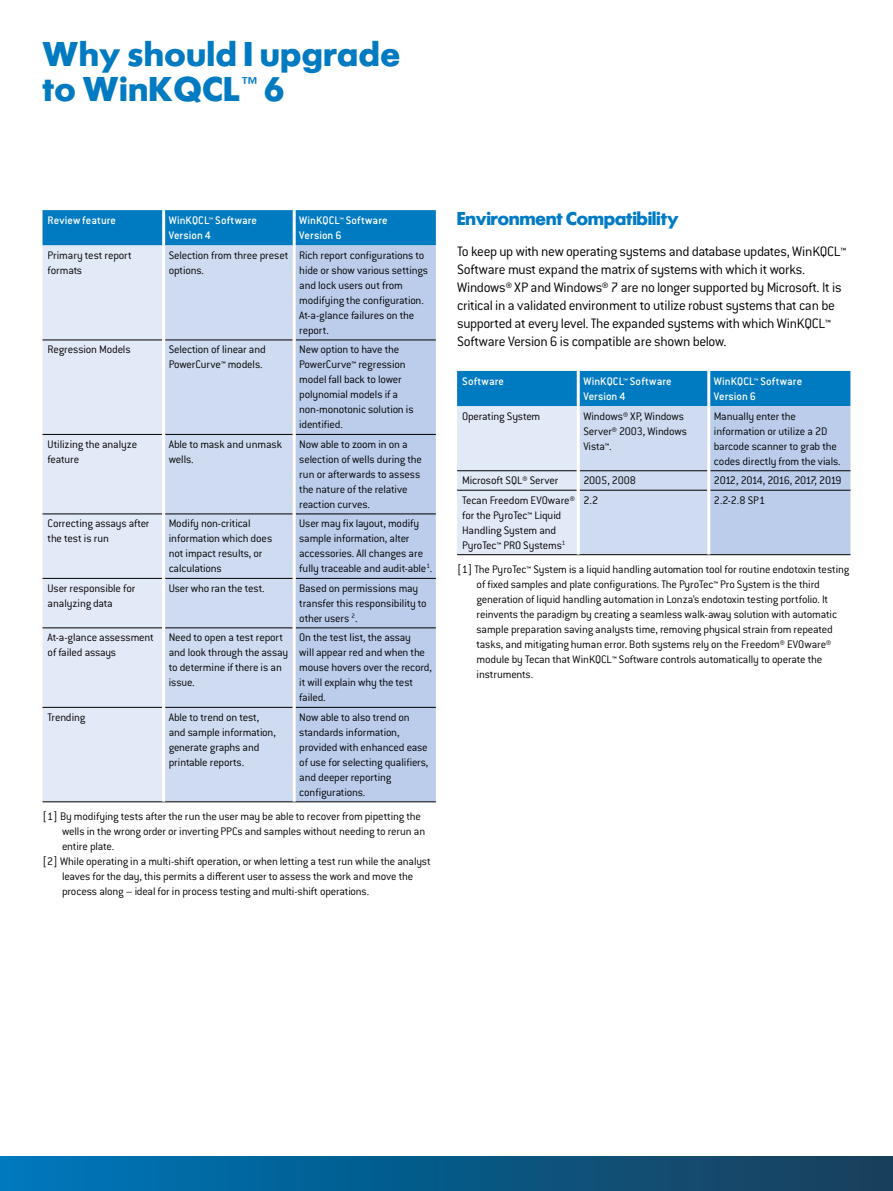
<style>
.page{position:relative;width:893px;height:1191px;background:#fff}
.page>*{position:absolute;margin:0;border:0;box-sizing:border-box;transform-origin:0 0}
.t1{font:700 36px/34.2px "Futura SH";letter-spacing:.04em;color:#007ac0}
.t2{font:700 19.5px "Futura SH";letter-spacing:.01em;color:#007bc4}
.t3{font:300 15px/18px "Conduit ITC Std";letter-spacing:-.025em;color:#000}
.t4{font:300 12px/15px "Conduit ITC Std";letter-spacing:-.015em;color:#000}
.t5{font:500 12px/15px "Conduit ITC Std";letter-spacing:.01em;color:#fff}
.t6{font:300 12px "Conduit ITC Std";letter-spacing:-.065em;color:#000}
</style>
<div class="page">
<div style="left:0;top:1157px;width:893px;height:34px;background:linear-gradient(to right,#07b,#183e58)"></div>
<div style="left:43px;top:210px;width:393px;height:35px;background:#007ac0"></div>
<div style="left:43px;top:245px;width:119px;height:556px;background:#e2e9f7"></div>
<div style="left:165px;top:245px;width:128px;height:556px;background:#cfdbf1"></div>
<div style="left:296px;top:245px;width:140px;height:556px;background:#bbcdeb"></div>
<hr style="left:43px;top:340px;width:119px;height:1px;background:#000">
<hr style="left:165px;top:340px;width:128px;height:1px;background:#000">
<hr style="left:296px;top:340px;width:140px;height:1px;background:#000">
<hr style="left:43px;top:434px;width:119px;height:1px;background:#000">
<hr style="left:165px;top:434px;width:128px;height:1px;background:#000">
<hr style="left:296px;top:434px;width:140px;height:1px;background:#000">
<hr style="left:43px;top:513px;width:119px;height:1px;background:#000">
<hr style="left:165px;top:513px;width:128px;height:1px;background:#000">
<hr style="left:296px;top:513px;width:140px;height:1px;background:#000">
<hr style="left:43px;top:578px;width:119px;height:1px;background:#000">
<hr style="left:165px;top:578px;width:128px;height:1px;background:#000">
<hr style="left:296px;top:578px;width:140px;height:1px;background:#000">
<hr style="left:43px;top:627px;width:119px;height:1px;background:#000">
<hr style="left:165px;top:627px;width:128px;height:1px;background:#000">
<hr style="left:296px;top:627px;width:140px;height:1px;background:#000">
<hr style="left:43px;top:707px;width:119px;height:1px;background:#000">
<hr style="left:165px;top:707px;width:128px;height:1px;background:#000">
<hr style="left:296px;top:707px;width:140px;height:1px;background:#000">
<hr style="left:43px;top:801px;width:121px;height:1px;background:#000">
<hr style="left:164px;top:801px;width:130px;height:1px;background:#000">
<hr style="left:294px;top:801px;width:142px;height:1px;background:#000">
<hr style="left:162px;top:210px;width:3px;height:35px;background:#fff">
<hr style="left:293px;top:210px;width:3px;height:35px;background:#fff">
<svg style="left:457px;top:371px;width:393px;height:183px;background:#a5c7e6"></svg>
<hr style="left:457px;top:470px;width:120px;height:1px;background:#000">
<hr style="left:580px;top:470px;width:127px;height:1px;background:#000">
<hr style="left:710px;top:470px;width:140px;height:1px;background:#000">
<hr style="left:457px;top:490px;width:120px;height:1px;background:#000">
<hr style="left:580px;top:490px;width:127px;height:1px;background:#000">
<hr style="left:710px;top:490px;width:140px;height:1px;background:#000">
<hr style="left:457px;top:554px;width:121px;height:1px;background:#000">
<hr style="left:578px;top:554px;width:131px;height:1px;background:#000">
<hr style="left:709px;top:554px;width:141px;height:1px;background:#000">
<hr style="left:577px;top:371px;width:3px;height:35px;background:#fff">
<hr style="left:707px;top:371px;width:3px;height:35px;background:#fff">
<hr style="left:577px;top:406px;width:3px;height:65px;background:#fff">
<hr style="left:707px;top:406px;width:3px;height:65px;background:#fff">
<hr style="left:577px;top:471px;width:3px;height:19px;background:#fff">
<hr style="left:707px;top:471px;width:3px;height:19px;background:#fff">
<hr style="left:577px;top:490px;width:3px;height:64px;background:#fff">
<hr style="left:707px;top:490px;width:3px;height:64px;background:#fff">
<h1 class="t1" style="left:43px;top:38px;width:359px">Why should I upgrade to WinKQCL<sup>™</sup> 6</h1>
<p class="t5" style="left:48px;top:212px;width:70px">Review feature</p>
<p class="t5" style="left:169px;top:212px;width:90px">WinKQCL™ Software<br>Version 4</p>
<p class="t5" style="left:299px;top:212px;width:90px">WinKQCL™ Software<br>Version 6</p>
<p class="t4" style="left:48px;top:247px;width:86px">Primary test report formats</p>
<p class="t4" style="left:169px;top:247px;width:121px">Selection from three preset options.</p>
<p class="t4" style="left:299px;top:247px;width:130px">Rich report configurations to hide or show various settings and lock users out from modifying the configuration.<br>At-a-glance failures on the report.</p>
<p class="t4" style="left:48px;top:342px;width:85px">Regression Models</p>
<p class="t4" style="left:169px;top:342px;width:99px">Selection of linear and<br>PowerCurve™ models.</p>
<p class="t4" style="left:299px;top:342px;width:116px">New option to have the<br>PowerCurve™ regression model fall back to lower polynomial models if a non-monotonic solution is identified.</p>
<p class="t4" style="left:48px;top:436px;width:91px">Utilizing the analyze feature</p>
<p class="t4" style="left:169px;top:436px;width:115px">Able to mask and unmask wells.</p>
<p class="t4" style="left:299px;top:436px;width:124px">Now able to zoom in on a selection of wells during the run or afterwards to assess the nature of the relative reaction curves.</p>
<p class="t4" style="left:48px;top:516px;width:103px">Correcting assays after the test is run</p>
<p class="t4" style="left:169px;top:516px;width:105px">Modify non-critical information which does not impact results, or calculations</p>
<p class="t4" style="left:299px;top:516px;width:135px">User may fix layout, modify sample information, alter accessories. All changes are fully traceable and audit-able<sup>1</sup>.</p>
<p class="t4" style="left:48px;top:580px;width:89px">User responsible for analyzing data</p>
<p class="t4" style="left:169px;top:580px;width:97px">User who ran the test.</p>
<p class="t4" style="left:299px;top:580px;width:129px">Based on permissions may transfer this responsibility to other users <sup>2</sup>.</p>
<p class="t4" style="left:48px;top:630px;width:108px">At-a-glance assessment of failed assays</p>
<p class="t4" style="left:169px;top:630px;width:121px">Need to open a test report and look through the assay to determine if there is an issue.</p>
<p class="t4" style="left:299px;top:630px;width:134px">On the test list, the assay<br>will appear red and when the mouse hovers over the record, it will explain why the test failed.</p>
<p class="t4" style="left:48px;top:709px;width:39px">Trending</p>
<p class="t4" style="left:169px;top:709px;width:109px">Able to trend on test, and sample information, generate graphs and printable reports.</p>
<p class="t4" style="left:299px;top:709px;width:131px">Now able to also trend on standards information, provided with enhanced ease of use for selecting qualifiers, and deeper reporting configurations.</p>
<p class="t4" style="left:43px;top:808px;width:380px">[1] By modifying tests after the run the user may be able to recover from pipetting the</p>
<p class="t4" style="left:62px;top:823px;width:365px">wells in the wrong order or inverting PPCs and samples without needing to rerun an</p>
<p class="t4" style="left:62px;top:838px;width:54px">entire plate.</p>
<p class="t4" style="left:43px;top:853px;width:390px">[2] While operating in a multi-shift operation, or when letting a test run while the analyst</p>
<p class="t4" style="left:62px;top:868px;width:353px">leaves for the day, this permits a different user to assess the work and move the</p>
<p class="t4" style="left:62px;top:883px;width:309px">process along – ideal for in process testing and multi-shift operations.</p>
<h2 class="t2" style="left:457px;top:208px;width:223px">Environment Compatibility</h2>
<p class="t3" style="left:457px;top:242px;width:391px">To keep up with new operating systems and database updates, WinKQCL™ Software must expand the matrix of systems with which it works.<br>Windows® XP and Windows® 7 are no longer supported by Microsoft. It is critical in a validated environment to utilize robust systems that can be supported at every level. The expanded systems with which WinKQCL™ Software Version 6 is compatible are shown below.</p>
<p class="t5" style="left:462px;top:373px;width:43px">Software</p>
<p class="t5" style="left:583px;top:373px;width:90px">WinKQCL™ Software<br>Version 4</p>
<p class="t5" style="left:714px;top:373px;width:90px">WinKQCL™ Software<br>Version 6</p>
<p class="t4" style="left:462px;top:408px;width:80px">Operating System</p>
<p class="t4" style="left:583px;top:408px;width:105px">Windows® XP, Windows<br>Server® 2003, Windows<br>Vista™.</p>
<p class="t4" style="left:714px;top:408px;width:128px">Manually enter the information or utilize a 2D barcode scanner to grab the codes directly from the vials.</p>
<p class="t4" style="left:462px;top:472px;width:98px">Microsoft SQL® Server</p>
<p class="t4" style="left:583px;top:472px;width:54px">2005, 2008</p>
<p class="t6" style="left:714px;top:473px;width:129px">2012, 2014, 2016, 2017, 2019</p>
<p class="t4" style="left:462px;top:492px;width:114px">Tecan Freedom EVOware® for the PyroTec™ Liquid<br>Handling System and<br>PyroTec™ PRO Systems<sup>1</sup></p>
<p class="t4" style="left:583px;top:492px;width:16px">2.2</p>
<p class="t4" style="left:714px;top:492px;width:53px">2.2-2.8 SP1</p>
<p class="t4" style="left:477px;top:561px;width:374px;text-indent:-20px">[1] The PyroTec™ System is a liquid handling automation tool for routine endotoxin testing of fixed samples and plate configurations. The PyroTec™ Pro System is the third generation of liquid handling automation in Lonza’s endotoxin testing portfolio. It reinvents the paradigm by creating a seamless walk-away solution with automatic sample preparation saving analysts time, removing physical strain from repeated tasks, and mitigating human error. Both systems rely on the Freedom® EVOware® module by Tecan that WinKQCL™ Software controls automatically to operate the instruments.</p>
</div>
